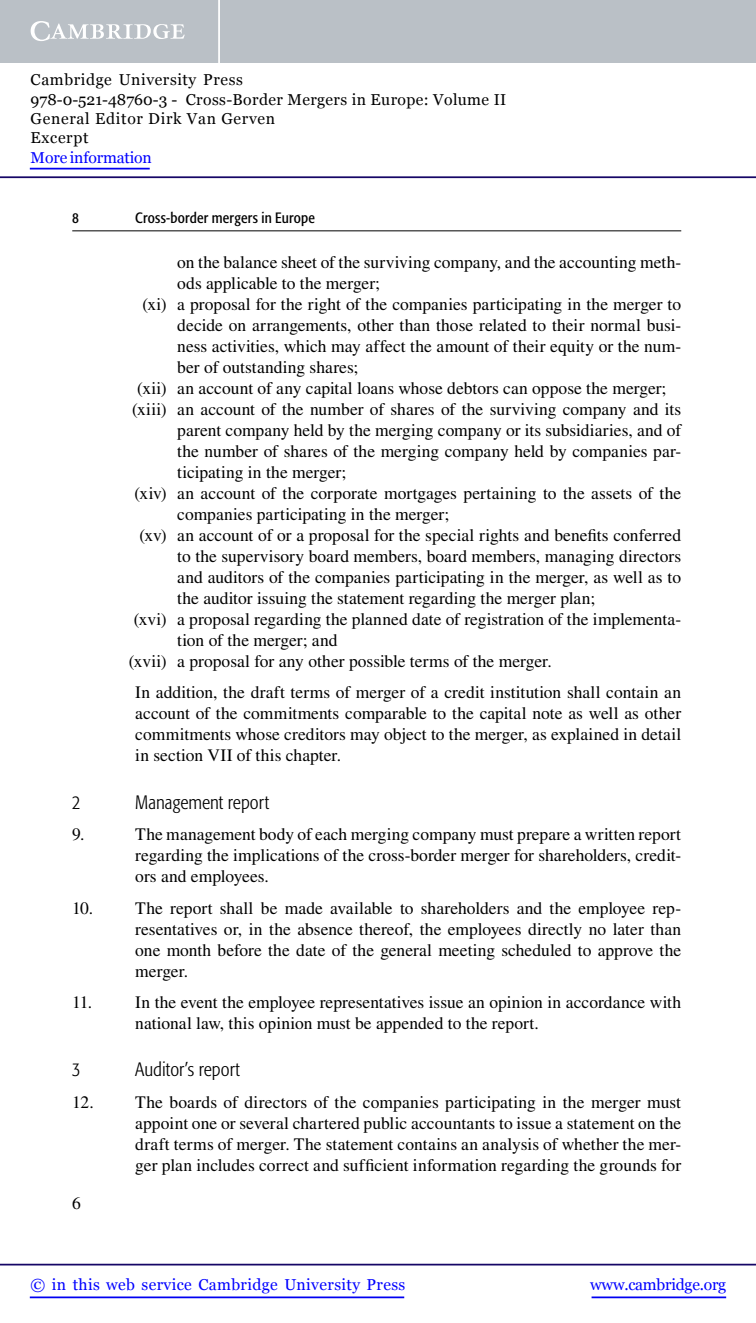
<style>
.page{position:relative;width:756px;height:1323px;background:#fff}
.page>*{position:absolute;margin:0;border:0;box-sizing:border-box;transform-origin:0 0}
.t1{font:300 condensed 19.25px "Formata";color:#000}
.t2{font:17.5px/21px "Times LT Std";color:#000;text-align:justify}
.t3{font:15.75px/19.2px "Georgia";letter-spacing:.04em;color:#000}
.t4{font:15.75px "Georgia";letter-spacing:.025em;color:#00f}
.t5{font:15.75px "Georgia";letter-spacing:-.015em;color:#00f}
.t6{font:15.75px "Georgia";letter-spacing:-.01em;color:#00f}
.t7{font:condensed 14.88px "Formata";letter-spacing:.01em;color:#000}
</style>
<div class="page">
<div style="left:0;top:0;width:756px;height:63px;background:#bac0c6"></div>
<svg style="left:31px;top:21px;width:154px;height:20px"></svg>
<hr style="left:218px;top:0;width:2px;height:63px;background:#fff">
<hr style="left:0;top:176px;width:756px;height:2px;background:#150666">
<hr style="left:592px;top:1297px;width:134px;height:1px;background:#0000f1">
<hr style="left:0;top:1264px;width:756px;height:1px;background:#150666">
<hr style="left:30px;top:1297px;width:374px;height:1px;background:#0000f1">
<hr style="left:30px;top:168px;width:120px;height:2px;background:#0000f1">
<hr style="left:72px;top:230px;width:609px;height:1px;background:#000">
<p class="t3" style="left:31px;top:70px;width:477px">Cambridge University Press<br>978-0-521-48760-3 - Cross-Border Mergers in Europe: Volume II<br>General Editor Dirk Van Gerven<br>Excerpt</p>
<p class="t6" style="left:31px;top:148px;width:123px">More information</p>
<p class="t7" style="left:72px;top:209px;width:8px">8</p>
<p class="t7" style="left:135px;top:209px;width:181px">Cross-border mergers in Europe</p>
<p class="t2" style="left:177px;top:252px;width:505px">on the balance sheet of the surviving company, and the accounting meth-</p>
<p class="t2" style="left:177px;top:273px;width:204px">ods applicable to the merger;</p>
<p class="t2" style="left:142px;top:294px;width:540px">(xi) a proposal for the right of the companies participating in the merger to</p>
<p class="t2" style="left:177px;top:315px;width:505px">decide on arrangements, other than those related to their normal busi-</p>
<p class="t2" style="left:177px;top:336px;width:505px">ness activities, which may affect the amount of their equity or the num-</p>
<p class="t2" style="left:177px;top:357px;width:183px">ber of outstanding shares;</p>
<p class="t2" style="left:137px;top:378px;width:531px">(xii) an account of any capital loans whose debtors can oppose the merger;</p>
<p class="t2" style="left:132px;top:399px;width:551px">(xiii) an account of the number of shares of the surviving company and its</p>
<p class="t2" style="left:177px;top:420px;width:505px">parent company held by the merging company or its subsidiaries, and of</p>
<p class="t2" style="left:177px;top:441px;width:505px">the number of shares of the merging company held by companies par-</p>
<p class="t2" style="left:177px;top:462px;width:171px">ticipating in the merger;</p>
<p class="t2" style="left:135px;top:483px;width:548px">(xiv) an account of the corporate mortgages pertaining to the assets of the</p>
<p class="t2" style="left:177px;top:504px;width:273px">companies participating in the merger;</p>
<p class="t2" style="left:140px;top:525px;width:543px">(xv) an account of or a proposal for the special rights and benefits conferred</p>
<p class="t2" style="left:177px;top:546px;width:506px">to the supervisory board members, board members, managing directors</p>
<p class="t2" style="left:177px;top:567px;width:506px">and auditors of the companies participating in the merger, as well as to</p>
<p class="t2" style="left:177px;top:588px;width:419px">the auditor issuing the statement regarding the merger plan;</p>
<p class="t2" style="left:134px;top:609px;width:549px">(xvi) a proposal regarding the planned date of registration of the implementa-</p>
<p class="t2" style="left:177px;top:630px;width:162px">tion of the merger; and</p>
<p class="t2" style="left:129px;top:651px;width:424px">(xvii) a proposal for any other possible terms of the merger.</p>
<p class="t2" style="left:135px;top:682px;width:548px">In addition, the draft terms of merger of a credit institution shall contain an account of the commitments comparable to the capital note as well as other commitments whose creditors may object to the merger, as explained in detail in section vII of this chapter.</p>
<p class="t1" style="left:72px;top:791px;width:10px">2</p>
<p class="t1" style="left:135px;top:791px;width:135px">Management report</p>
<p class="t2" style="left:72px;top:824px;width:14px">9.</p>
<p class="t2" style="left:135px;top:824px;width:547px">The management body of each merging company must prepare a written report regarding the implications of the cross-border merger for shareholders, credit&shy;ors and employees.</p>
<p class="t2" style="left:72px;top:897px;width:22px">10.</p>
<p class="t2" style="left:135px;top:897px;width:547px">The report shall be made available to shareholders and the employee rep&shy;resentatives or, in the absence thereof, the employees directly no later than one month before the date of the general meeting scheduled to approve the merger.</p>
<p class="t2" style="left:72px;top:992px;width:21px">11.</p>
<p class="t2" style="left:135px;top:992px;width:547px">In the event the employee representatives issue an opinion in accordance with national law, this opinion must be appended to the report.</p>
<p class="t1" style="left:72px;top:1059px;width:10px">3</p>
<p class="t1" style="left:135px;top:1059px;width:106px">Auditor’s report</p>
<p class="t2" style="left:135px;top:1092px;width:548px;text-indent:-63px">12. The boards of directors of the companies participating in the merger must appoint one or several chartered public accountants to issue a statement on the draft terms of merger. The statement contains an analysis of whether the mer&shy;ger plan includes correct and sufficient information regarding the grounds for</p>
<p class="t2" style="left:72px;top:1193px;width:10px">6</p>
<p class="t4" style="left:31px;top:1276px;width:376px">© in this web service Cambridge University Press</p>
<p class="t5" style="left:590px;top:1276px;width:137px">www.cambridge.org</p>
</div>
